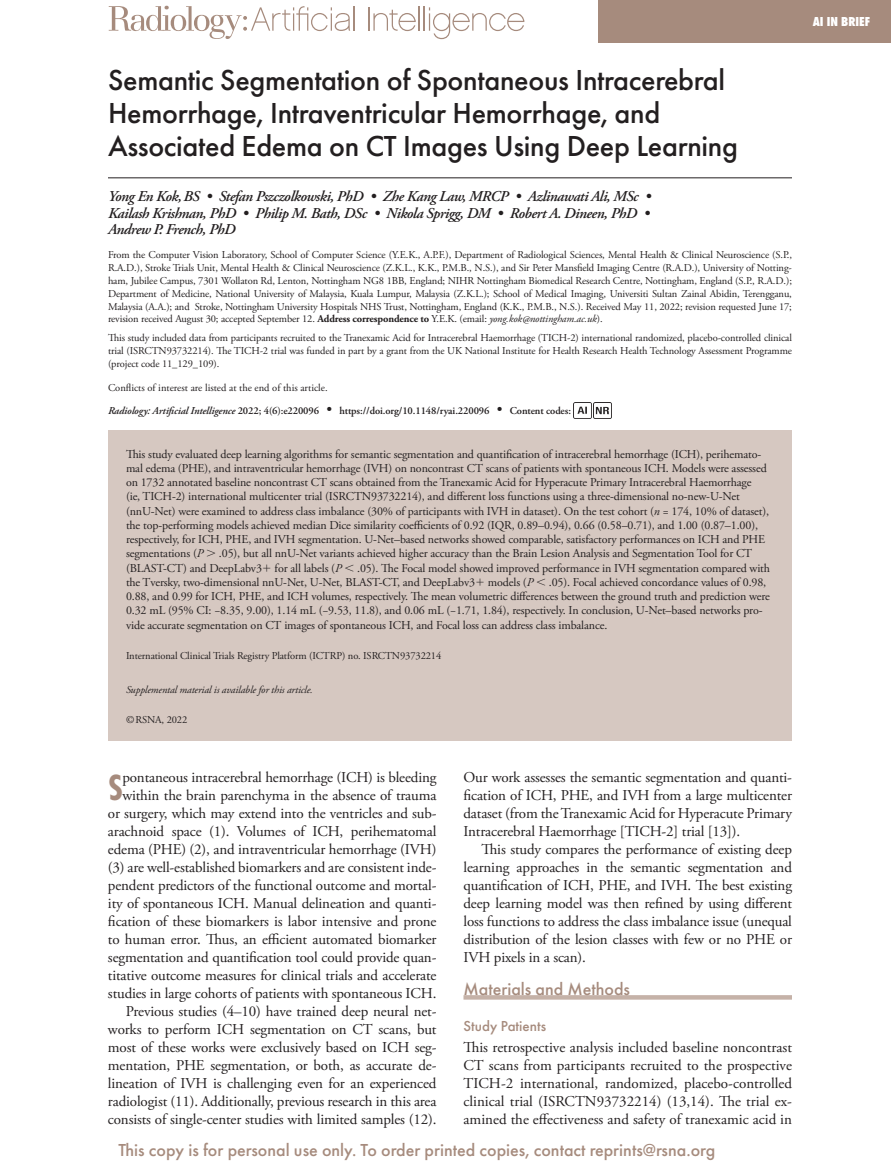
<style>
.page{position:relative;width:891px;height:1175px;background:#fff}
.page>*{position:absolute;margin:0;border:0;box-sizing:border-box;transform-origin:0 0}
.t1{font:700 37.8px "Futura PT Cond";color:#a68b7d}
.t2{font:500 30px/33px "Futura PT";letter-spacing:-.01em;color:#231f20}
.t3{font:500 18px "Futura PT";color:#a68b7d}
.t4{font:15px/18px "Adobe Garamond Pro";letter-spacing:-.01em;color:#231f20;text-align:justify}
.t5{font:italic 600 15px/16.5px "Adobe Garamond Pro";letter-spacing:-.03em;color:#231f20;text-align:justify}
.t6{font:500 15px "Futura PT";color:#a68b7d}
.t7{font:800 13.5px "Futura PT Cond";color:#fff}
.t8{font:12px/14.2px "Adobe Garamond Pro";letter-spacing:-.01em;color:#231f20}
.t9{font:10.5px/12.8px "Adobe Garamond Pro";letter-spacing:-.01em;color:#231f20;text-align:justify}
.t10{font:600 10.5px/22.5px "Adobe Garamond Pro";letter-spacing:-.01em;color:#231f20}
.t11{font:italic 10.5px "Adobe Garamond Pro";letter-spacing:-.01em;color:#231f20}
.s1{font-weight:700}
.s2{font-style:italic}
.s3{font-weight:400}
.s4{font-weight:400;font-size:15px}
.s5{font-family:"Universal Greekwith Math Pi"}
</style>
<div class="page">
<div style="left:599px;top:0;width:292px;height:42px;background:#a68b7d"></div>
<hr style="left:464px;top:995px;width:328px;height:4px;background:#c5b2a8">
<svg style="left:369px;top:7px;width:47px;height:24px"></svg>
<hr style="left:418px;top:6px;width:2px;height:25px;background:#a68b7d">
<svg style="left:424px;top:6px;width:100px;height:33px"></svg>
<svg style="left:109px;top:6px;width:246px;height:33px"></svg>
<div style="left:108px;top:431px;width:684px;height:310px;background:#d6c8c1"></div>
<hr style="left:108px;top:177px;width:684px;height:1px;background:#231f20">
<img style="left:573px;top:402px;width:18px;height:16px">
<img style="left:594px;top:402px;width:18px;height:16px">
<h2 class="t2" style="left:108px;top:64px;width:632px">Semantic Segmentation of Spontaneous Intracerebral<br>Hemorrhage, Intraventricular Hemorrhage, and<br>Associated Edema on CT Images Using Deep Learning</h2>
<p class="t5" style="left:108px;top:189px;width:545px">Yong En Kok,BS • Stefan Pszczolkowski, PhD • Zhe Kang Law, MRCP • Azlinawati Ali, MSc • Kailash Krishnan, PhD • Philip M. Bath, DSc • Nikola Sprigg, DM • Robert A. Dineen, PhD • Andrew P. French, PhD</p>
<p class="t9" style="left:108px;top:249px;width:685px">From the Computer Vision Laboratory, School of Computer Science (Y.E.K., A.P.F.), Department of Radiological Sciences, Mental Health &amp; Clinical Neuroscience (S.P., R.A.D.), Stroke Trials Unit, Mental Health &amp; Clinical Neuroscience (Z.K.L., K.K., P.M.B., N.S.), and Sir Peter Mansfield Imaging Centre (R.A.D.), University of Notting&shy;ham, Jubilee Campus, 7301 Wollaton Rd, Lenton, Nottingham NG8 1BB, England; NIHR Nottingham Biomedical Research Centre, Nottingham, England (S.P., R.A.D.); Department of Medicine, National University of Malaysia, Kuala Lumpur, Malaysia (Z.K.L.); School of Medical Imaging, Universiti Sultan Zainal Abidin, Terengganu, Malaysia (A.A.); and Stroke, Nottingham University Hospitals NHS Trust, Nottingham, England (K.K., P.M.B., N.S.). Received May 11, 2022; revision requested June 17; revision received August 30; accepted September 12. <span class="s1">Address correspondence to</span> Y.E.K. (email: <span class="s2">yong.kok@nottingham.ac.uk</span>).</p>
<p class="t9" style="left:108px;top:332px;width:686px">This study included data from participants recruited to the Tranexamic Acid for Intracerebral Haemorrhage (TICH-2) international randomized, placebo-controlled clinical trial (ISRCTN93732214). The TICH-2 trial was funded in part by a grant from the UK National Institute for Health Research Health Technology Assessment Programme (project code 11_129_109).</p>
<p class="t10" style="left:108px;top:377px;width:465px"><span class="s3">Conflicts of interest are listed at the end of this article.<br></span><span class="s2">Radiology: Artificial Intelligence</span> 2022; 4(6):e220096 <span class="s4">•</span> https://doi.org/10.1148/ryai.220096 <span class="s4">•</span> Content codes:</p>
<p class="t8" style="left:126px;top:447px;width:646px">This study evaluated deep learning algorithms for semantic segmentation and quantification of intracerebral hemorrhage (ICH), perihemato&shy;mal edema (PHE), and intraventricular hemorrhage (IVH) on noncontrast CT scans of patients with spontaneous ICH. Models were assessed on 1732 annotated baseline noncontrast CT scans obtained from the Tranexamic Acid for Hyperacute Primary Intracerebral Haemorrhage<br>(ie, TICH-2) international multicenter trial (ISRCTN93732214), and different loss functions using a three-dimensional no-new-U-Net (nnU-Net) were examined to address class imbalance (30% of participants with IVH in dataset). On the test cohort (<span class="s2">n</span> = 174, 10% of dataset), the top-performing models achieved median Dice similarity coefficients of 0.92 (IQR, 0.89–0.94), 0.66 (0.58–0.71), and 1.00 (0.87–1.00), respectively, for ICH, PHE, and IVH segmentation. U-Net–based networks showed comparable, satisfactory performances on ICH and PHE segmentations (<span class="s2">P</span> <span class="s5">.</span> .05), but all nnU-Net variants achieved higher accuracy than the Brain Lesion Analysis and Segmentation Tool for CT (BLAST-CT) and DeepLabv3<span class="s5">1</span> for all labels (<span class="s2">P</span> <span class="s5">,</span> .05). The Focal model showed improved performance in IVH segmentation compared with the Tversky, two-dimensional nnU-Net, U-Net, BLAST-CT, and DeepLabv3<span class="s5">1</span> models (<span class="s2">P</span> <span class="s5">,</span> .05). Focal achieved concordance values of 0.98, 0.88, and 0.99 for ICH, PHE, and ICH volumes, respectively. The mean volumetric differences between the ground truth and prediction were 0.32 mL (95% CI: −8.35, 9.00), 1.14 mL (−9.53, 11.8), and 0.06 mL (−1.71, 1.84), respectively. In conclusion, U-Net–based networks pro&shy;vide accurate segmentation on CT images of spontaneous ICH, and Focal loss can address class imbalance.</p>
<p class="t9" style="left:126px;top:650px;width:317px">International Clinical Trials Registry Platform (ICTRP) no. ISRCTN93732214</p>
<p class="t11" style="left:126px;top:683px;width:188px">Supplemental material is available for this article.</p>
<p class="t9" style="left:126px;top:714px;width:63px">©RSNA, 2022</p>
<p class="t4" style="left:108px;top:769px;width:330px;text-align:right">pontaneous intracerebral hemorrhage (ICH) is bleeding within the brain parenchyma in the absence of trauma or surgery, which may extend into the ventricles and sub&shy;arachnoid space (1). Volumes of ICH, perihematomal edema (PHE) (2), and intraventricular hemorrhage (IVH) (3) are well-established biomarkers and are consistent inde&shy;pendent predictors of the functional outcome and mortal&shy;ity of spontaneous ICH. Manual delineation and quanti&shy;fication of these biomarkers is labor intensive and prone to human error. Thus, an efficient automated biomarker segmentation and quantification tool could provide quan&shy;titative outcome measures for clinical trials and accelerate studies in large cohorts of patients with spontaneous ICH.<br>Previous studies (4–10) have trained deep neural net&shy;works to perform ICH segmentation on CT scans, but most of these works were exclusively based on ICH seg&shy;mentation, PHE segmentation, or both, as accurate de&shy;lineation of IVH is challenging even for an experienced radiologist (11). Additionally, previous research in this area consists of single-center studies with limited samples (12).</p>
<p class="t4" style="left:464px;top:769px;width:330px">Our work assesses the semantic segmentation and quanti&shy;fication of ICH, PHE, and IVH from a large multicenter dataset (from the Tranexamic Acid for Hyperacute Primary Intracerebral Haemorrhage [TICH-2] trial [13]).</p>
<h1 class="t1" style="left:108px;top:765px;width:16px">S</h1>
<p class="t4" style="left:464px;top:841px;width:330px;text-indent:18px">This study compares the performance of existing deep learning approaches in the semantic segmentation and quantification of ICH, PHE, and IVH. The best existing deep learning model was then refined by using different loss functions to address the class imbalance issue (unequal distribution of the lesion classes with few or no PHE or IVH pixels in a scan).</p>
<p class="t3" style="left:464px;top:978px;width:168px">Materials and Methods</p>
<p class="t6" style="left:464px;top:1017px;width:84px">Study Patients</p>
<p class="t4" style="left:464px;top:1039px;width:330px">This retrospective analysis included baseline noncontrast CT scans from participants recruited to the prospective TICH-2 international, randomized, placebo-controlled clinical trial (ISRCTN93732214) (13,14). The trial ex&shy;amined the effectiveness and safety of tranexamic acid in</p>
<p class="t3" style="left:118px;top:1139px;width:598px">This copy is for personal use only. To order printed copies, contact reprints@rsna.org</p>
<p class="t7" style="left:813px;top:14px;width:59px">AI IN BRIEF</p>
</div>
